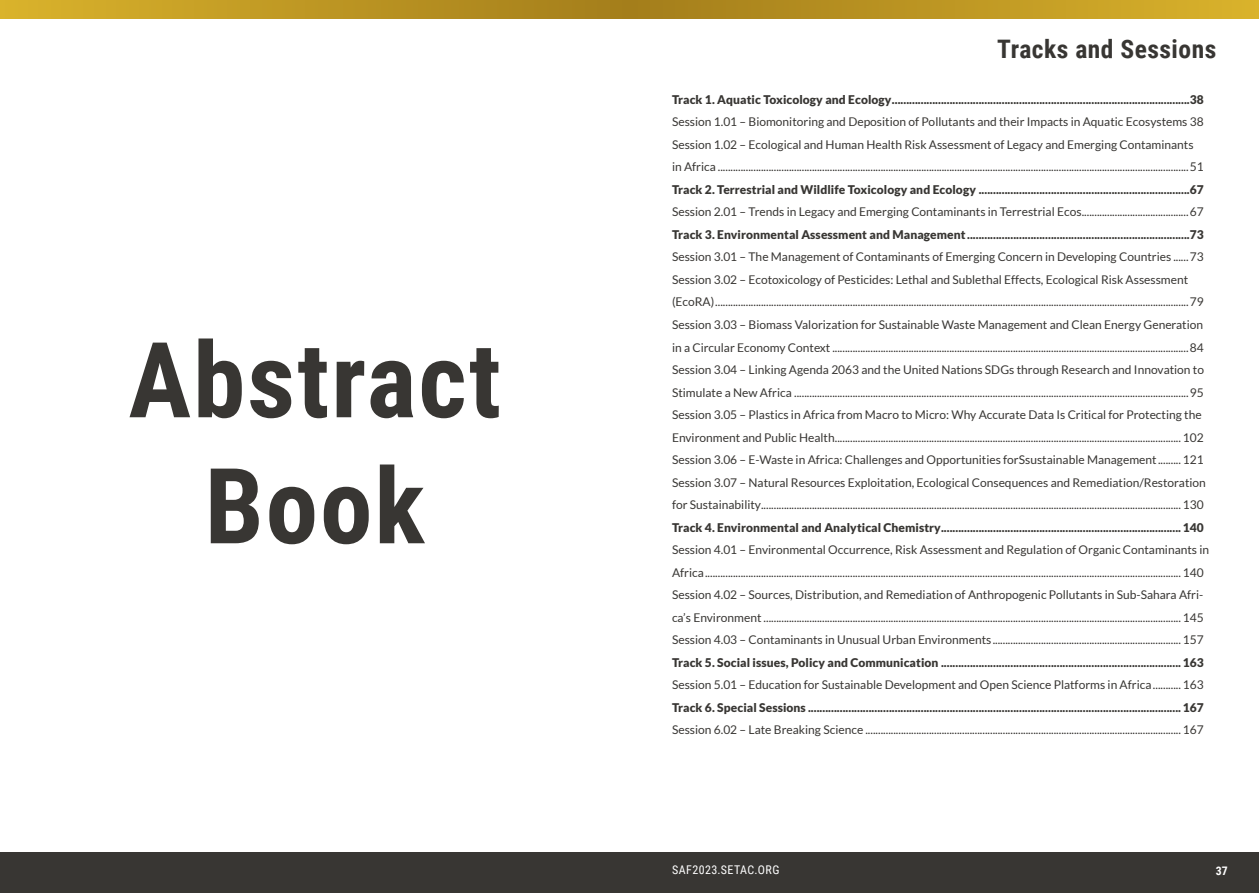
<style>
.page{position:relative;width:1259px;height:893px;background:#fff}
.page>*{position:absolute;margin:0;border:0;box-sizing:border-box;transform-origin:0 0}
.t1{font:700 105px/126px "Roboto Condensed";letter-spacing:.02em;color:#383633;text-align:center}
.t2{font:700 25.5px "Roboto Condensed";letter-spacing:.02em;color:#383633}
.t3{font:12px/22.5px "Lato";color:#383633}
.t4{font:900 12px "Lato";letter-spacing:.005em;color:#383633}
.t5{font:12px "Roboto Condensed";letter-spacing:.035em;color:#fff}
.t6{font:700 11.7px "Roboto Condensed";color:#fff}
</style>
<div class="page">
<div style="left:0;top:853px;width:629px;height:40px;background:#383633"></div>
<div style="left:0;top:0;width:629px;height:18px;background:linear-gradient(to right,#d9b22c,#a37d1b)"></div>
<div style="left:629px;top:0;width:630px;height:18px;background:linear-gradient(to right,#a37d1b,#d9b22c)"></div>
<div style="left:629px;top:853px;width:630px;height:40px;background:#383633"></div>
<h1 class="t1" style="left:128px;top:313px;width:374px">Abstract<br>Book</h1>
<h2 class="t2" style="left:997px;top:31px;width:221px">Tracks and Sessions</h2>
<p class="t4" style="left:672px;top:93px;width:533px">Track 1. Aquatic Toxicology and Ecology.......................................................................................................38</p>
<p class="t3" style="left:672px;top:111px;width:533px">Session 1.01 – Biomonitoring and Deposition of Pollutants and their Impacts in Aquatic Ecosystems 38<br>Session 1.02 – Ecological and Human Health Risk Assessment of Legacy and Emerging Contaminants in Africa .........................................................................................................................................................................................51</p>
<p class="t4" style="left:672px;top:183px;width:533px">Track 2. Terrestrial and Wildlife Toxicology and Ecology .........................................................................67</p>
<p class="t3" style="left:672px;top:201px;width:533px">Session 2.01 – Trends in Legacy and Emerging Contaminants in Terrestrial Ecos..........................................67</p>
<p class="t4" style="left:672px;top:228px;width:533px">Track 3. Environmental Assessment and Management .............................................................................73</p>
<p class="t3" style="left:672px;top:246px;width:535px">Session 3.01 – The Management of Contaminants of Emerging Concern in Developing Countries ......73<br>Session 3.02 – Ecotoxicology of Pesticides: Lethal and Sublethal Effects, Ecological Risk Assessment (EcoRA)..........................................................................................................................................................................................79<br>Session 3.03 – Biomass Valorization for Sustainable Waste Management and Clean Energy Generation in a Circular Economy Context ............................................................................................................................................84<br>Session 3.04 – Linking Agenda 2063 and the United Nations SDGs through Research and Innovation to Stimulate a New Africa ...........................................................................................................................................................95<br>Session 3.05 – Plastics in Africa from Macro to Micro: Why Accurate Data Is Critical for Protecting the Environment and Public Health........................................................................................................................................ 102<br>Session 3.06 – E-Waste in Africa: Challenges and Opportunities forSsustainable Management......... 121<br>Session 3.07 – Natural Resources Exploitation, Ecological Consequences and Remediation/Restoration for Sustainability..................................................................................................................................................................... 130</p>
<p class="t4" style="left:672px;top:520px;width:533px">Track 4. Environmental and Analytical Chemistry...................................................................................140</p>
<p class="t3" style="left:672px;top:538px;width:538px">Session 4.01 – Environmental Occurrence, Risk Assessment and Regulation of Organic Contaminants in Africa........................................................................................................................................................................................... 140<br>Session 4.02 – Sources, Distribution, and Remediation of Anthropogenic Pollutants in Sub-Sahara Afri&shy;ca’s Environment .................................................................................................................................................................... 145<br>Session 4.03 – Contaminants in Unusual Urban Environments.......................................................................... 157</p>
<p class="t4" style="left:672px;top:655px;width:533px">Track 5. Social issues, Policy and Communication ...................................................................................163</p>
<p class="t3" style="left:672px;top:673px;width:533px">Session 5.01 – Education for Sustainable Development and Open Science Platforms in Africa ........... 163</p>
<p class="t4" style="left:672px;top:700px;width:533px">Track 6. Special Sessions .................................................................................................................................167</p>
<p class="t3" style="left:672px;top:718px;width:533px">Session 6.02 – Late Breaking Science ............................................................................................................................ 167</p>
<p class="t5" style="left:672px;top:861px;width:109px">SAF2023.SETAC.ORG</p>
<p class="t6" style="left:1215px;top:862px;width:13px">37</p>
</div>
